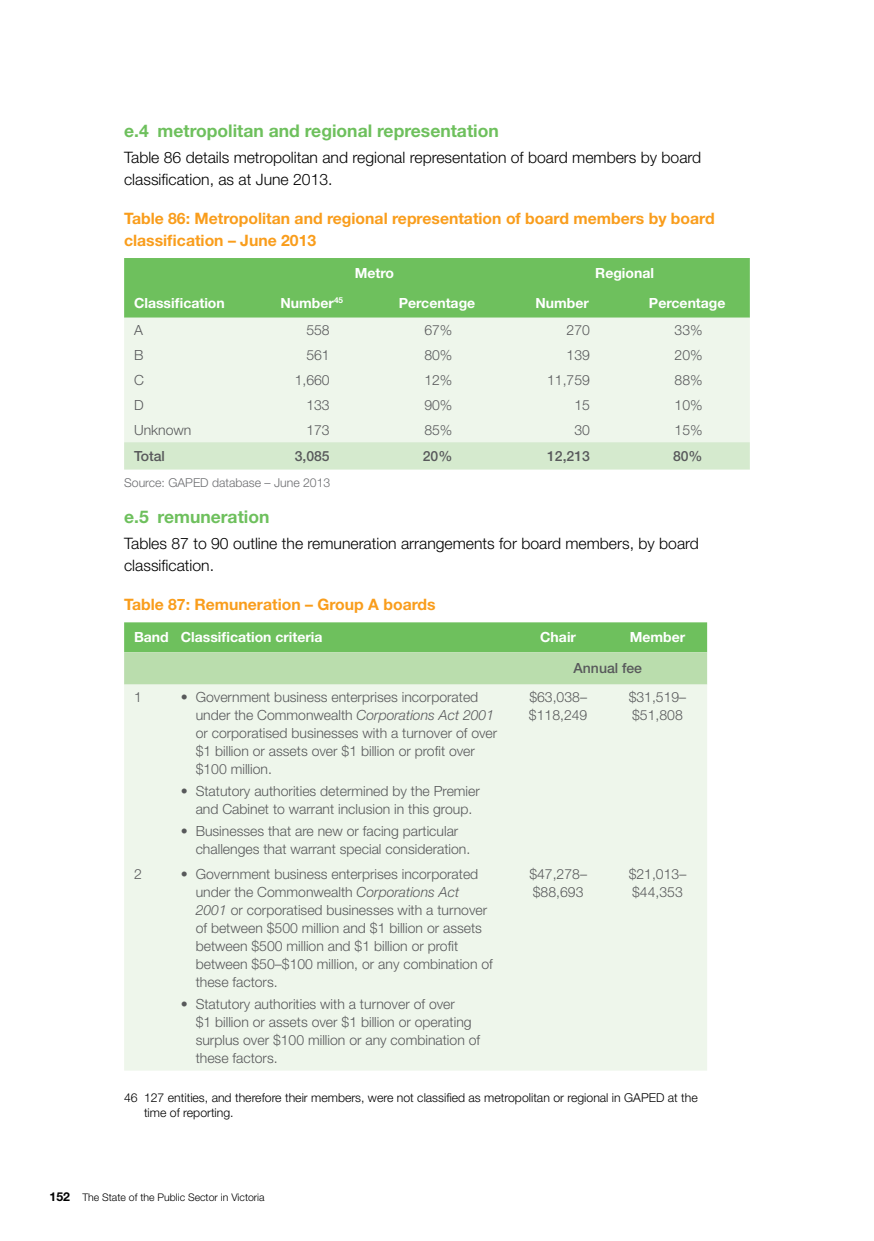
<style>
.page{position:relative;width:874px;height:1241px;background:#fff}
.page>*{position:absolute;margin:0;border:0;box-sizing:border-box;transform-origin:0 0}
.t1{font:700 17.5px "Helvetica Neue LT Std";color:#6ec05d}
.t2{font:300 15.75px/21.9px "Helvetica Neue LT Std";color:#000}
.t3{font:700 15.75px/21.9px "Helvetica Neue LT Std";color:#f99d1c}
.t4{font:300 14px/17.8px "Helvetica Neue LT Std";color:#58595b}
.t5{font:700 14px "Helvetica Neue LT Std";color:#fff}
.t6{font:500 14px "Helvetica Neue LT Std";color:#58595b}
.t7{font:300 12.25px/14.7px "Helvetica Neue LT Std";color:#000}
.t8{font:300 12.25px "Helvetica Neue LT Std";color:#6d6e71}
.t9{font:300 10.5px "Helvetica Neue LT Std";color:#000}
.s1{font-style:italic}
.s2{font-weight:700;font-size:12.25px}
</style>
<div class="page">
<div style="left:124px;top:258px;width:625px;height:60px;background:#6ec05d"></div>
<div style="left:124px;top:318px;width:625px;height:124px;background:#eef6eb"></div>
<div style="left:124px;top:442px;width:625px;height:27px;background:#d5eace"></div>
<svg style="left:124px;top:622px;width:582px;height:62px;background:#96cf87"></svg>
<div style="left:124px;top:684px;width:582px;height:386px;background:#eef6eb"></div>
<p class="t1" style="left:124px;top:119px;width:376px">e.4 metropolitan and regional representation</p>
<p class="t2" style="left:124px;top:146px;width:578px">Table 86 details metropolitan and regional representation of board members by board classification, as at June 2013.</p>
<p class="t3" style="left:124px;top:207px;width:591px">Table 86: Metropolitan and regional representation of board members by board classification – June 2013</p>
<p class="t5" style="left:134px;top:294px;width:92px">Classification</p>
<p class="t5" style="left:354px;top:264px;width:41px">Metro</p>
<p class="t5" style="left:595px;top:264px;width:60px">Regional</p>
<p class="t5" style="left:280px;top:294px;width:64px">Number<sup>45</sup></p>
<p class="t5" style="left:398px;top:294px;width:78px">Percentage</p>
<p class="t5" style="left:535px;top:294px;width:55px">Number</p>
<p class="t5" style="left:648px;top:294px;width:78px">Percentage</p>
<p class="t4" style="left:134px;top:321px;width:10px">A</p>
<p class="t4" style="left:306px;top:321px;width:25px">558</p>
<p class="t4" style="left:424px;top:321px;width:30px">67%</p>
<p class="t4" style="left:566px;top:321px;width:25px">270</p>
<p class="t4" style="left:674px;top:321px;width:30px">33%</p>
<p class="t4" style="left:134px;top:346px;width:11px">B</p>
<p class="t4" style="left:306px;top:346px;width:25px">561</p>
<p class="t4" style="left:424px;top:346px;width:30px">80%</p>
<p class="t4" style="left:566px;top:346px;width:25px">139</p>
<p class="t4" style="left:674px;top:346px;width:30px">20%</p>
<p class="t4" style="left:134px;top:371px;width:11px">C</p>
<p class="t4" style="left:294px;top:371px;width:37px">1,660</p>
<p class="t4" style="left:424px;top:371px;width:30px">12%</p>
<p class="t4" style="left:547px;top:371px;width:44px">11,759</p>
<p class="t4" style="left:674px;top:371px;width:30px">88%</p>
<p class="t4" style="left:134px;top:395px;width:11px">D</p>
<p class="t4" style="left:306px;top:395px;width:25px">133</p>
<p class="t4" style="left:424px;top:395px;width:30px">90%</p>
<p class="t4" style="left:574px;top:395px;width:17px">15</p>
<p class="t4" style="left:674px;top:395px;width:30px">10%</p>
<p class="t4" style="left:134px;top:420px;width:59px">Unknown</p>
<p class="t4" style="left:306px;top:420px;width:25px">173</p>
<p class="t4" style="left:424px;top:420px;width:30px">85%</p>
<p class="t4" style="left:574px;top:420px;width:17px">30</p>
<p class="t4" style="left:674px;top:420px;width:30px">15%</p>
<p class="t6" style="left:134px;top:447px;width:32px">Total</p>
<p class="t6" style="left:294px;top:447px;width:37px">3,085</p>
<p class="t6" style="left:422px;top:447px;width:31px">20%</p>
<p class="t6" style="left:547px;top:447px;width:44px">12,213</p>
<p class="t6" style="left:672px;top:447px;width:31px">80%</p>
<p class="t8" style="left:124px;top:475px;width:208px">Source: GAPED database – June 2013</p>
<p class="t1" style="left:124px;top:505px;width:147px">e.5 remuneration</p>
<p class="t2" style="left:124px;top:532px;width:576px">Tables 87 to 90 outline the remuneration arrangements for board members, by board classification.</p>
<p class="t3" style="left:124px;top:593px;width:313px">Table 87: Remuneration – Group A boards</p>
<p class="t5" style="left:134px;top:628px;width:190px">Band Classification criteria</p>
<p class="t5" style="left:540px;top:628px;width:37px">Chair</p>
<p class="t5" style="left:629px;top:628px;width:57px">Member</p>
<p class="t6" style="left:573px;top:660px;width:70px">Annual fee</p>
<p class="t4" style="left:134px;top:687px;width:9px">1</p>
<p class="t4" style="left:195px;top:687px;width:303px;text-indent:-15px">• Government business enterprises incorporated under the Commonwealth <span class="s1">Corporations Act 2001 </span>or corporatised businesses with a turnover of over $1 billion or assets over $1 billion or profit over $100 million.</p>
<p class="t4" style="left:181px;top:781px;width:300px;text-align:center">• Statutory authorities determined by the Premier and Cabinet to warrant inclusion in this group.</p>
<p class="t4" style="left:195px;top:822px;width:276px;text-indent:-15px">• Businesses that are new or facing particular challenges that warrant special consideration.</p>
<p class="t4" style="left:528px;top:687px;width:60px">$63,038– $118,249</p>
<p class="t4" style="left:628px;top:687px;width:59px">$31,519– $51,808</p>
<p class="t4" style="left:134px;top:864px;width:9px">2</p>
<p class="t4" style="left:195px;top:864px;width:298px;text-indent:-15px">• Government business enterprises incorporated under the Commonwealth <span class="s1">Corporations Act 2001</span> or corporatised businesses with a turnover of between $500 million and $1 billion or assets between $500 million and $1 billion or profit between $50–$100 million, or any combination of these factors.</p>
<p class="t4" style="left:195px;top:994px;width:286px;text-indent:-15px">• Statutory authorities with a turnover of over<br>$1 billion or assets over $1 billion or operating surplus over $100 million or any combination of these factors.</p>
<p class="t4" style="left:529px;top:864px;width:59px">$47,278– $88,693</p>
<p class="t4" style="left:628px;top:864px;width:59px">$21,013– $44,353</p>
<p class="t7" style="left:144px;top:1089px;width:555px;text-indent:-20px">46 127 entities, and therefore their members, were not classified as metropolitan or regional in GAPED at the time of reporting.</p>
<p class="t9" style="left:50px;top:1190px;width:216px"><span class="s2">152</span> The State of the Public Sector in Victoria</p>
</div>
